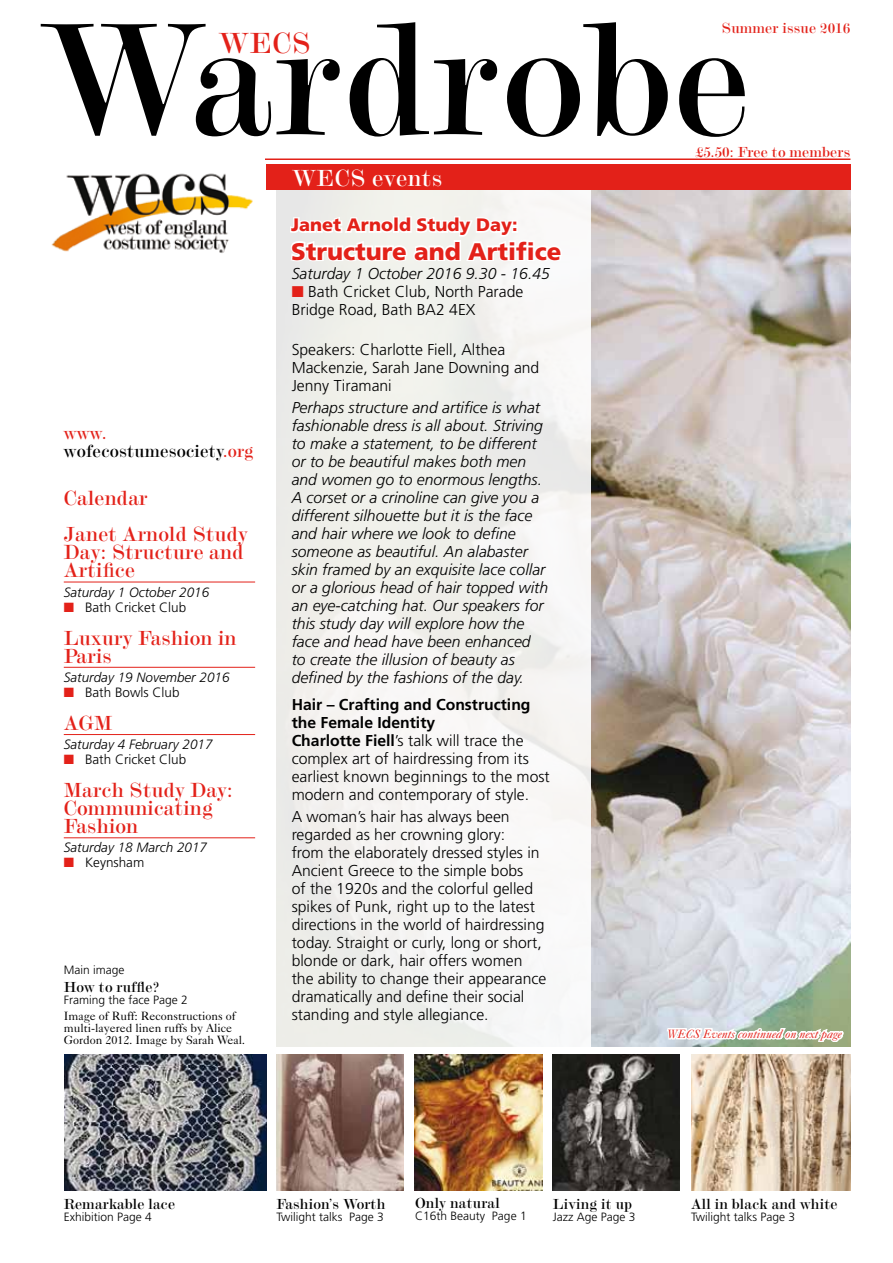
<style>
.page{position:relative;width:893px;height:1263px;background:#fff}
.page>*{position:absolute;margin:0;border:0;box-sizing:border-box;transform-origin:0 0}
.t1{font:165px "Modern 20 BT Roman B";color:#000}
.t2{font:30px "Modern 20 BT Roman B";color:#e32119}
.t3{font:900 24px "Frutiger";color:#e32119}
.t4{font:24px "Modern 20 BT Roman B";color:#fff}
.t5{font:21px/18px "Modern 20 BT Roman B";color:#e32119}
.t6{font:18px/18px "Modern 20 BT Roman B";color:#000}
.t7{font:900 18px "Frutiger";color:#e32119}
.t8{font:300 15.75px/18px "Frutiger";color:#000}
.t9{font:italic 300 15.75px/18px "Frutiger";color:#000}
.t10{font:15px "Modern 20 BT Roman B";color:#000}
.t11{font:15px "Modern 20 BT Roman B";color:#e32119}
.t12{font:italic 300 13.5px "Frutiger";color:#000}
.t13{font:300 13.5px "Frutiger";color:#000}
.t14{font:300 12px "Frutiger";color:#000}
.t15{font:12px/12px "Caslon Five Forty";color:#000}
.t16{font:italic 12px "Caslon Five Forty";color:#e32119}
.s1{color:#e32119}
.s2{font-weight:700}
</style>
<div class="page">
<img style="left:591px;top:190px;width:259px;height:856px">
<hr style="left:64px;top:158px;width:786px;height:2px;background:#e32119">
<img style="left:51px;top:158px;width:214px;height:95px">
<hr style="left:64px;top:582px;width:191px;height:1px;background:#e32119">
<hr style="left:64px;top:667px;width:191px;height:1px;background:#e32119">
<hr style="left:64px;top:734px;width:191px;height:1px;background:#e32119">
<hr style="left:64px;top:837px;width:191px;height:1px;background:#e32119">
<img style="left:276px;top:1054px;width:128px;height:137px">
<img style="left:64px;top:1054px;width:202px;height:137px">
<img style="left:415px;top:1054px;width:127px;height:137px">
<img style="left:691px;top:1054px;width:159px;height:137px">
<img style="left:552px;top:1054px;width:127px;height:137px">
<svg style="left:288px;top:201px;width:276px;height:62px"></svg>
<div style="left:266px;top:165px;width:584px;height:25px;background:#e32119"></div>
<svg style="left:666px;top:919px;width:179px;height:249px"></svg>
<h1 class="t1" style="left:40px;top:-22px;width:715px">Wardrobe</h1>
<p class="t11" style="left:721px;top:19px;width:131px">Summer issue 2016</p>
<h2 class="t2" style="left:219px;top:24px;width:94px">WECS</h2>
<p class="t6" style="left:64px;top:424px;width:191px"><span class="s1">www. </span>wofecostumesociety<span class="s1">.org</span></p>
<h3 class="t5" style="left:64px;top:480px;width:186px;line-height:36px">Calendar<br>Janet Arnold Study</h3>
<h3 class="t5" style="left:64px;top:543px;width:181px">Day: Structure and<br>Artifice</h3>
<p class="t12" style="left:64px;top:584px;width:147px">Saturday 1 October 2016</p>
<p class="t13" style="left:64px;top:599px;width:124px"><span class="s1">■</span> Bath Cricket Club</p>
<h3 class="t5" style="left:64px;top:628px;width:174px">Luxury Fashion in<br>Paris</h3>
<p class="t12" style="left:64px;top:669px;width:167px">Saturday 19 November 2016</p>
<p class="t13" style="left:64px;top:685px;width:117px"><span class="s1">■</span> Bath Bowls Club</p>
<h3 class="t5" style="left:64px;top:713px;width:51px">AGM</h3>
<p class="t12" style="left:64px;top:737px;width:150px">Saturday 4 February 2017</p>
<p class="t13" style="left:64px;top:752px;width:124px"><span class="s1">■</span> Bath Cricket Club</p>
<h3 class="t5" style="left:64px;top:781px;width:171px">March Study Day:<br>Communicating<br>Fashion</h3>
<p class="t12" style="left:64px;top:840px;width:145px">Saturday 18 March 2017</p>
<p class="t13" style="left:64px;top:855px;width:82px"><span class="s1">■</span> Keynsham</p>
<p class="t14" style="left:64px;top:963px;width:62px">Main image</p>
<p class="t10" style="left:64px;top:977px;width:97px">How to ruffle?</p>
<p class="t14" style="left:64px;top:993px;width:126px">Framing the face Page 2</p>
<p class="t15" style="left:64px;top:1009px;width:183px">Image of Ruff: Reconstructions of multi-layered linen ruffs by Alice<br>Gordon 2012. Image by Sarah Weal.</p>
<h3 class="t4" style="left:292px;top:163px;width:152px">WECS events</h3>
<p class="t7" style="left:291px;top:214px;width:228px">Janet Arnold Study Day:</p>
<h3 class="t3" style="left:291px;top:237px;width:272px">Structure and Artifice</h3>
<p class="t9" style="left:292px;top:264px;width:260px">Saturday 1 October 2016 9.30 - 16.45</p>
<p class="t8" style="left:292px;top:282px;width:233px"><span class="s1">■</span> Bath Cricket Club, North Parade<br>Bridge Road, Bath BA2 4EX</p>
<p class="t8" style="left:292px;top:341px;width:249px">Speakers: Charlotte Fiell, Althea<br>Mackenzie, Sarah Jane Downing and<br>Jenny Tiramani</p>
<p class="t9" style="left:292px;top:399px;width:258px">Perhaps structure and artifice is what fashionable dress is all about. Striving to make a statement, to be different or to be beautiful makes both men and women go to enormous lengths.<br>A corset or a crinoline can give you a different silhouette but it is the face and hair where we look to define someone as beautiful. An alabaster skin framed by an exquisite lace collar or a glorious head of hair topped with an eye-catching hat. Our speakers for this study day will explore how the face and head have been enhanced to create the illusion of beauty as defined by the fashions of the day.</p>
<p class="t8" style="left:292px;top:695px;width:260px"><span class="s2">Hair – Crafting and Constructing the Female Identity<br>Charlotte Fiell</span>’s talk will trace the complex art of hairdressing from its earliest known beginnings to the most modern and contemporary of style.</p>
<p class="t8" style="left:292px;top:808px;width:256px">A woman’s hair has always been regarded as her crowning glory:<br>from the elaborately dressed styles in Ancient Greece to the simple bobs<br>of the 1920s and the colorful gelled spikes of Punk, right up to the latest directions in the world of hairdressing today. Straight or curly, long or short, blonde or dark, hair offers women the ability to change their appearance dramatically and define their social standing and style allegiance.</p>
<p class="t11" style="left:696px;top:143px;width:156px">£5.50: Free to members</p>
<p class="t16" style="left:668px;top:1026px;width:176px">WECS Events continued on next page</p>
<p class="t10" style="left:64px;top:1194px;width:113px">Remarkable lace</p>
<p class="t14" style="left:64px;top:1209px;width:90px">Exhibition Page 4</p>
<p class="t10" style="left:276px;top:1194px;width:111px">Fashion’s Worth</p>
<p class="t14" style="left:276px;top:1209px;width:109px">Twilight talks Page 3</p>
<p class="t10" style="left:415px;top:1194px;width:86px">Only natural</p>
<p class="t14" style="left:415px;top:1209px;width:113px">C16th Beauty Page 1</p>
<p class="t10" style="left:553px;top:1194px;width:81px">Living it up</p>
<p class="t14" style="left:553px;top:1209px;width:84px">Jazz Age Page 3</p>
<p class="t10" style="left:691px;top:1194px;width:148px">All in black and white</p>
<p class="t14" style="left:691px;top:1209px;width:106px">Twilight talks Page 3</p>
</div>
